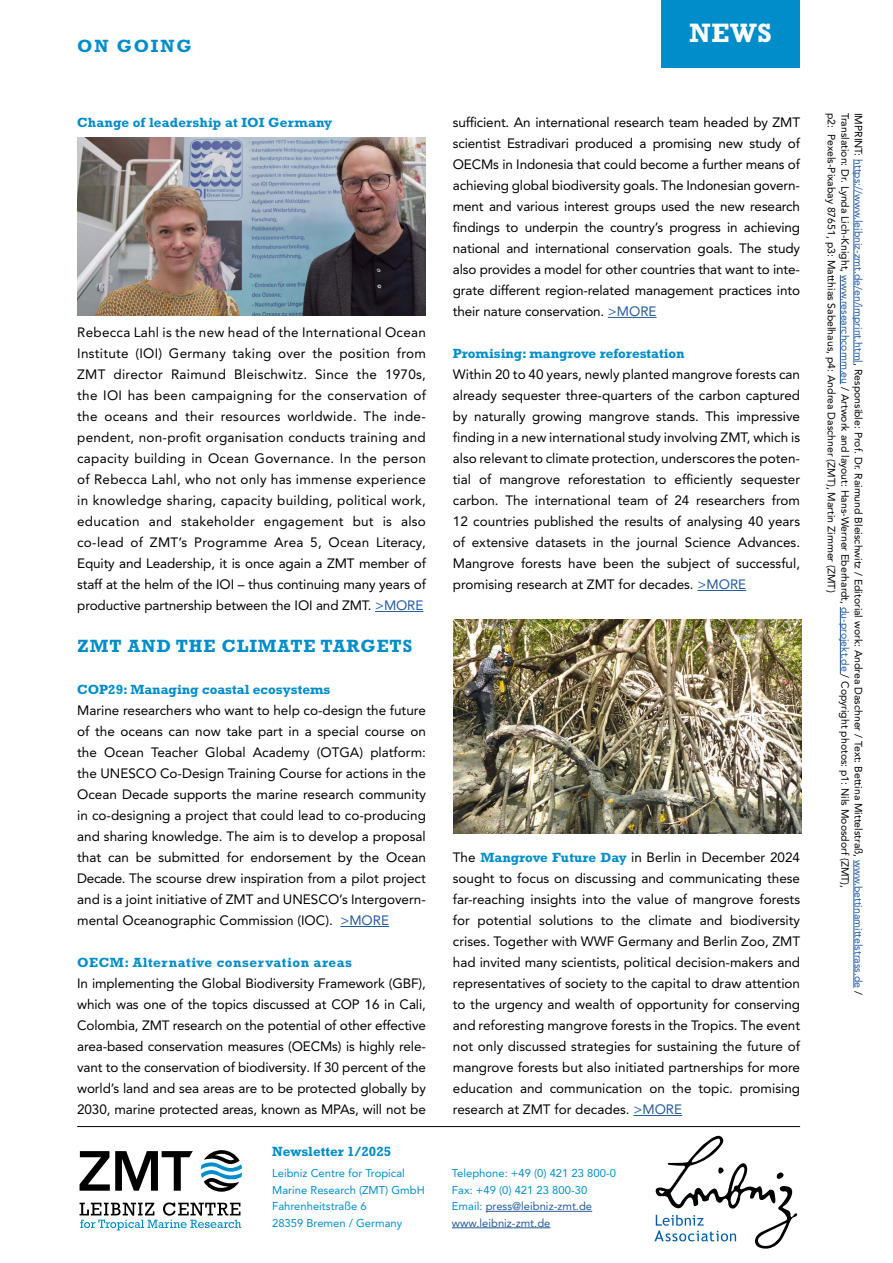
<style>
.page{position:relative;width:893px;height:1263px;background:#fff}
.page>*{position:absolute;margin:0;border:0;box-sizing:border-box;transform-origin:0 0}
.header__heading1{font:700 27px "Rockwell Std";color:#fff}
.base-category{font:700 18px "Rockwell Std";letter-spacing:.05em;color:#008dca}
.main-text{font:13.5px/21px "Avenir LT Pro";letter-spacing:-.01em;color:#000;text-align:justify}
.main-text__heading3{font:13.5px/21px "Avenir LT Pro";color:#000;text-align:justify}
.main-text__heading2{font:13.5px/21px "Avenir LT Pro";color:#000;text-align:justify}
.main-text__heading3-2{font:700 13.5px "Rockwell Std";color:#008dca}
.main-text__heading3-3{font:700 13.5px "Rockwell Std";letter-spacing:.04em;color:#008dca}
.adress{font:11.25px/16.5px "Avenir LT Pro";color:#008dca}
.imprint__text{font:10.5px/13.5px "Avenir LT Pro";color:#000}
.s1{color:#245a9c}
.s2{font-family:"Rockwell Std";font-weight:700;color:#008dca}
</style>
<div class="page">
<hr style="left:77px;top:1126px;width:723px;height:1px;background:#000">
<svg style="left:80px;top:1151px;width:113px;height:40px"></svg>
<svg style="left:201px;top:1150px;width:41px;height:42px"></svg>
<svg style="left:80px;top:1202px;width:161px;height:28px"></svg>
<svg style="left:654px;top:1135px;width:143px;height:114px"></svg>
<div style="left:661px;top:0;width:139px;height:68px;background:#008dca"></div>
<hr style="left:486px;top:1211px;width:106px;height:1px;background:#245a9c">
<hr style="left:452px;top:1227px;width:98px;height:1px;background:#245a9c">
<hr style="left:375px;top:611px;width:48px;height:1px;background:#245a9c">
<hr style="left:340px;top:926px;width:49px;height:1px;background:#245a9c">
<img style="left:78px;top:138px;width:348px;height:177px">
<hr style="left:608px;top:317px;width:49px;height:1px;background:#245a9c">
<hr style="left:697px;top:590px;width:49px;height:1px;background:#245a9c">
<hr style="left:633px;top:1115px;width:49px;height:1px;background:#245a9c">
<img style="left:453px;top:620px;width:348px;height:213px">
<hr style="left:854px;top:159px;width:1px;height:204px;background:#245a9c">
<hr style="left:854px;top:860px;width:1px;height:128px;background:#245a9c">
<hr style="left:840px;top:275px;width:1px;height:109px;background:#245a9c">
<hr style="left:840px;top:607px;width:1px;height:67px;background:#245a9c">
<p class="base-category" style="left:77px;top:35px;width:116px">ON GOING</p>
<h3 class="main-text__heading3-2" style="left:77px;top:115px;width:256px">Change of leadership at IOI Germany</h3>
<p class="main-text" style="left:77px;top:322px;width:350px">Rebecca Lahl is the new head of the International Ocean Institute (IOI) Germany taking over the position from ZMT director Raimund Bleischwitz. Since the 1970s, the IOI has been campaigning for the conservation of the oceans and their resources worldwide. The inde&shy;pendent, non-profit organisation conducts training and capacity building in Ocean Governance. In the person of Rebecca Lahl, who not only has immense experience in knowledge sharing, capacity building, political work, education and stakeholder engagement but is also co-lead of ZMT’s Programme Area 5, Ocean Literacy, Equity and Leadership, it is once again a ZMT member of staff at the helm of the IOI – thus continuing many years of productive partnership between the IOI and ZMT. <span class="s1">&gt;MORE</span></p>
<p class="base-category" style="left:77px;top:635px;width:337px">ZMT AND THE CLIMATE TARGETS</p>
<h3 class="main-text__heading3-2" style="left:77px;top:682px;width:255px">COP29: Managing coastal ecosystems</h3>
<h2 class="main-text__heading2" style="left:77px;top:700px;width:350px">Marine researchers who want to help co-design the future of the oceans can now take part in a special course on the Ocean Teacher Global Academy (OTGA) platform: the UNESCO Co-Design Training Course for actions in the Ocean Decade supports the marine research community in co-designing a project that could lead to co-producing and sharing knowledge. The aim is to develop a proposal that can be submitted for endorsement by the Ocean Decade. The scourse drew inspiration from a pilot project and is a joint initiative of ZMT and UNESCO’s Intergovern&shy;mental Oceanographic Commission (IOC). <span class="s1">&gt;MORE</span></h2>
<h3 class="main-text__heading3-3" style="left:77px;top:955px;width:276px">OECM: Alternative conservation areas</h3>
<p class="main-text" style="left:77px;top:973px;width:350px">In implementing the Global Biodiversity Framework (GBF), which was one of the topics discussed at COP 16 in Cali, Colombia, ZMT research on the potential of other effective area-based conservation measures (OECMs) is highly rele&shy;vant to the conservation of biodiversity. If 30 percent of the world’s land and sea areas are to be protected globally by 2030, marine protected areas, known as MPAs, will not be</p>
<h3 class="main-text__heading3-2" style="left:272px;top:1144px;width:121px">Newsletter 1/2025</h3>
<h1 class="header__heading1" style="left:690px;top:16px;width:84px">NEWS</h1>
<p class="main-text" style="left:453px;top:112px;width:349px">sufficient. An international research team headed by ZMT scientist Estradivari produced a promising new study of OECMs in Indonesia that could become a further means of achieving global biodiversity goals. The Indonesian govern&shy;ment and various interest groups used the new research findings to underpin the country’s progress in achieving national and international conservation goals. The study also provides a model for other countries that want to inte&shy;grate different region-related management practices into their nature conservation. <span class="s1">&gt;MORE</span></p>
<h3 class="main-text__heading3-2" style="left:453px;top:346px;width:233px">Promising: mangrove reforestation</h3>
<h3 class="main-text__heading3" style="left:453px;top:364px;width:349px">Within 20 to 40 years, newly planted mangrove forests can already sequester three-quarters of the carbon captured by naturally growing mangrove stands. This impressive finding in a new international study involving ZMT, which is also relevant to climate protection, underscores the poten&shy;tial of mangrove reforestation to efficiently sequester carbon. The international team of 24 researchers from 12 countries published the results of analysing 40 years of extensive datasets in the journal Science Advances.<br>Mangrove forests have been the subject of successful, promising research at ZMT for decades. <span class="s1">&gt;MORE</span></h3>
<h3 class="main-text__heading3" style="left:453px;top:847px;width:349px">The <span class="s2">Mangrove Future Day</span> in Berlin in December 2024 sought to focus on discussing and communicating these far-reaching insights into the value of mangrove forests for potential solutions to the climate and biodiversity crises. Together with WWF Germany and Berlin Zoo, ZMT had invited many scientists, political decision-makers and representatives of society to the capital to draw attention to the urgency and wealth of opportunity for conserving and reforesting mangrove forests in the Tropics. The event not only discussed strategies for sustaining the future of mangrove forests but also initiated partnerships for more education and communication on the topic. promising research at ZMT for decades. <span class="s1">&gt;MORE</span></h3>
<p class="adress" style="left:272px;top:1165px;width:154px">Leibniz Centre for Tropical<br>Marine Research (ZMT) GmbH<br>Fahrenheitstraße 6<br>28359 Bremen / Germany</p>
<p class="adress" style="left:452px;top:1165px;width:166px">Telephone: +49 (0) 421 23 800-0<br>Fax: +49 (0) 421 23 800-30<br>Email: <span class="s1">press@leibniz-zmt.de www.leibniz-zmt.de</span></p>
<p class="imprint__text" style="left:852px;top:113px;width:777px;rotate:90deg">Translation: Dr. Lynda Lich-Knight, <span class="s1">www.researchcomm.eu</span> / Artwork and layout: Hans-Werner Eberhardt, <span class="s1">du-projekt.de</span> / Copyright photos: p1: Nils Moosdorf (ZMT), p2: Pexels-Pixabay 87651, p3: Matthias Sabelhaus, p4: Andrea Daschner (ZMT), Martin Zimmer (ZMT)</p>
<p class="imprint__text" style="left:865px;top:113px;width:883px;rotate:90deg">IMPRINT: <span class="s1">https://www.leibniz-zmt.de/en/imprint.html</span>, Responsible: Prof. Dr. Raimund Bleischwitz / Editorial work: Andrea Daschner / Text: Bettina Mittelstraß, <span class="s1">www.bettinamittelstrass.de</span> /</p>
</div>
